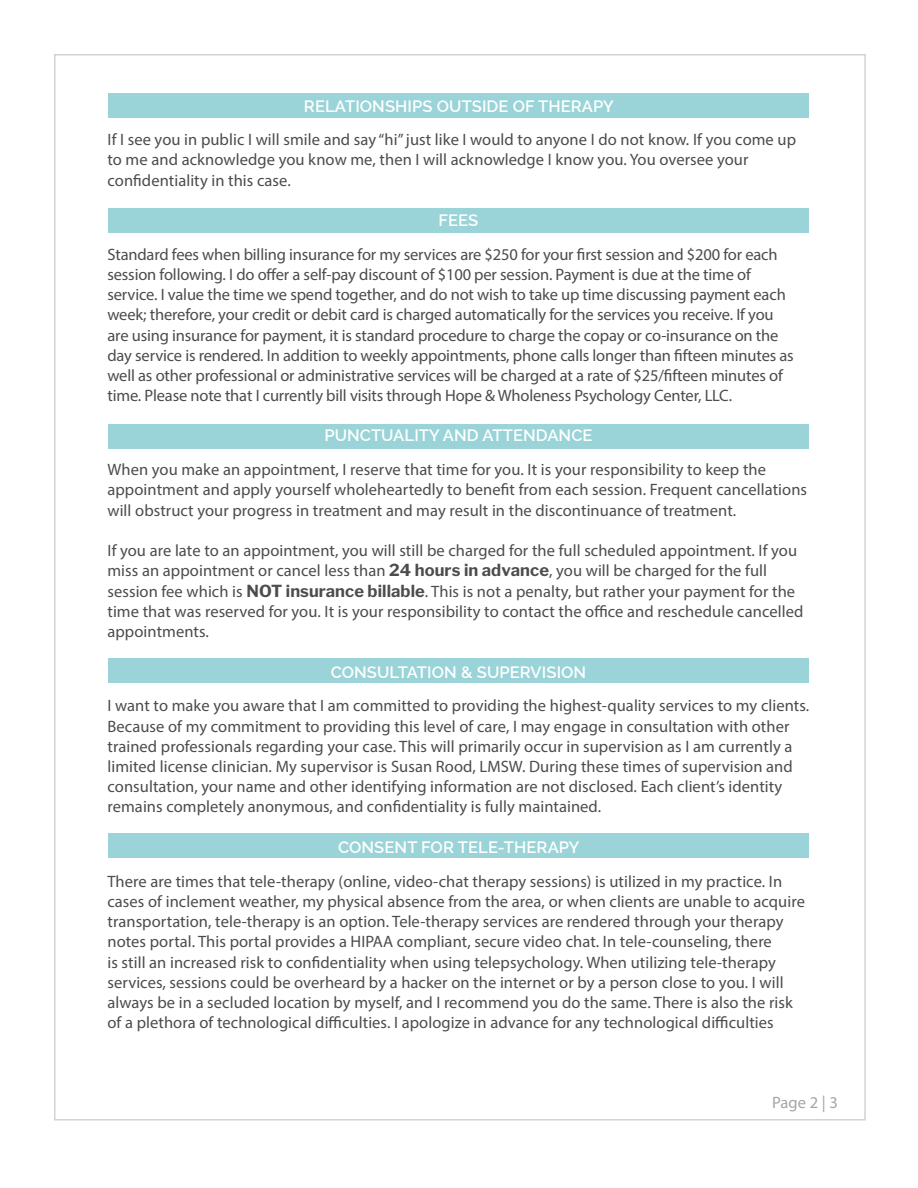
<style>
.page{position:relative;width:918px;height:1188px;background:#fff}
.page>*{position:absolute;margin:0;border:0;box-sizing:border-box;transform-origin:0 0}
.t1{font:16.5px/20.2px "Myriad Pro";letter-spacing:.005em;color:#4c4c4c}
.Header-P{font:600 16.5px "Raleway";letter-spacing:.005em;color:#fff}
.t2{font:16.5px "Myriad Pro";color:#a5a5a5}
.s1{font-family:"Libre Franklin";font-weight:700}
</style>
<div class="page">
<div style="left:109px;top:93px;width:700px;height:25px;background:#9ad4d8"></div>
<div style="left:109px;top:424px;width:700px;height:25px;background:#9ad4d8"></div>
<div style="left:109px;top:208px;width:700px;height:25px;background:#9ad4d8"></div>
<div style="left:108px;top:833px;width:700px;height:24px;background:#9ad4d8"></div>
<div style="left:109px;top:659px;width:700px;height:24px;background:#9ad4d8"></div>
<p class="Header-P" style="left:304px;top:96px;width:311px">RELATIONSHIPS OUTSIDE OF THERAPY</p>
<p class="t1" style="left:107px;top:129px;width:690px">If I see you in public I will smile and say “hi” just like I would to anyone I do not know. If you come up to me and acknowledge you know me, then I will acknowledge I know you. You oversee your</p>
<p class="t1" style="left:107px;top:170px;width:185px">confidentiality in this case.</p>
<p class="Header-P" style="left:439px;top:210px;width:41px">FEES</p>
<p class="t1" style="left:107px;top:244px;width:672px">Standard fees when billing insurance for my services are $250 for your first session and $200 for each</p>
<p class="t1" style="left:107px;top:264px;width:645px">session following. I do offer a self-pay discount of $100 per session. Payment is due at the time of</p>
<p class="t1" style="left:107px;top:284px;width:680px">service. I value the time we spend together, and do not wish to take up time discussing payment each</p>
<p class="t1" style="left:107px;top:304px;width:668px">week; therefore, your credit or debit card is charged automatically for the services you receive. If you</p>
<p class="t1" style="left:107px;top:325px;width:673px">are using insurance for payment, it is standard procedure to charge the copay or co-insurance on the</p>
<p class="t1" style="left:107px;top:345px;width:688px">day service is rendered. In addition to weekly appointments, phone calls longer than fifteen minutes as</p>
<p class="t1" style="left:107px;top:365px;width:677px">well as other professional or administrative services will be charged at a rate of $25/fifteen minutes of</p>
<p class="t1" style="left:107px;top:385px;width:626px">time. Please note that I currently bill visits through Hope &amp; Wholeness Psychology Center, LLC.</p>
<p class="Header-P" style="left:324px;top:426px;width:270px">PUNCTUALITY AND ATTENDANCE</p>
<p class="t1" style="left:107px;top:459px;width:660px">When you make an appointment, I reserve that time for you. It is your responsibility to keep the</p>
<p class="t1" style="left:107px;top:479px;width:701px">appointment and apply yourself wholeheartedly to benefit from each session. Frequent cancellations</p>
<p class="t1" style="left:107px;top:500px;width:630px">will obstruct your progress in treatment and may result in the discontinuance of treatment.</p>
<p class="t1" style="left:107px;top:540px;width:691px">If you are late to an appointment, you will still be charged for the full scheduled appointment. If you</p>
<p class="t1" style="left:107px;top:560px;width:697px">miss an appointment or cancel less than <span class="s1">24 hours in advance</span>, you will be charged for the full session fee which is <span class="s1">NOT insurance billable</span>. This is not a penalty, but rather your payment for the time that was reserved for you. It is your responsibility to contact the office and reschedule cancelled appointments.</p>
<p class="Header-P" style="left:331px;top:662px;width:257px">CONSULTATION &amp; SUPERVISION</p>
<p class="t1" style="left:107px;top:695px;width:703px">I want to make you aware that I am committed to providing the highest-quality services to my clients.</p>
<p class="t1" style="left:107px;top:716px;width:684px">Because of my commitment to providing this level of care, I may engage in consultation with other</p>
<p class="t1" style="left:107px;top:736px;width:686px">trained professionals regarding your case. This will primarily occur in supervision as I am currently a</p>
<p class="t1" style="left:107px;top:756px;width:687px">limited license clinician. My supervisor is Susan Rood, LMSW. During these times of supervision and</p>
<p class="t1" style="left:107px;top:776px;width:676px">consultation, your name and other identifying information are not disclosed. Each client’s identity</p>
<p class="t1" style="left:107px;top:797px;width:495px">remains completely anonymous, and confidentiality is fully maintained.</p>
<p class="Header-P" style="left:338px;top:838px;width:243px">CONSENT FOR TELE-THERAPY</p>
<p class="t1" style="left:107px;top:871px;width:699px">There are times that tele-therapy (online, video-chat therapy sessions) is utilized in my practice. In cases of inclement weather, my physical absence from the area, or when clients are unable to acquire</p>
<p class="t1" style="left:107px;top:911px;width:687px">transportation, tele-therapy is an option. Tele-therapy services are rendered through your therapy notes portal. This portal provides a HIPAA compliant, secure video chat. In tele-counseling, there<br>is still an increased risk to confidentiality when using telepsychology. When utilizing tele-therapy services, sessions could be overheard by a hacker on the internet or by a person close to you. I will always be in a secluded location by myself, and I recommend you do the same. There is also the risk of a plethora of technological difficulties. I apologize in advance for any technological difficulties</p>
<p class="t2" style="left:772px;top:1093px;width:67px">Page 2 | 3</p>
</div>
